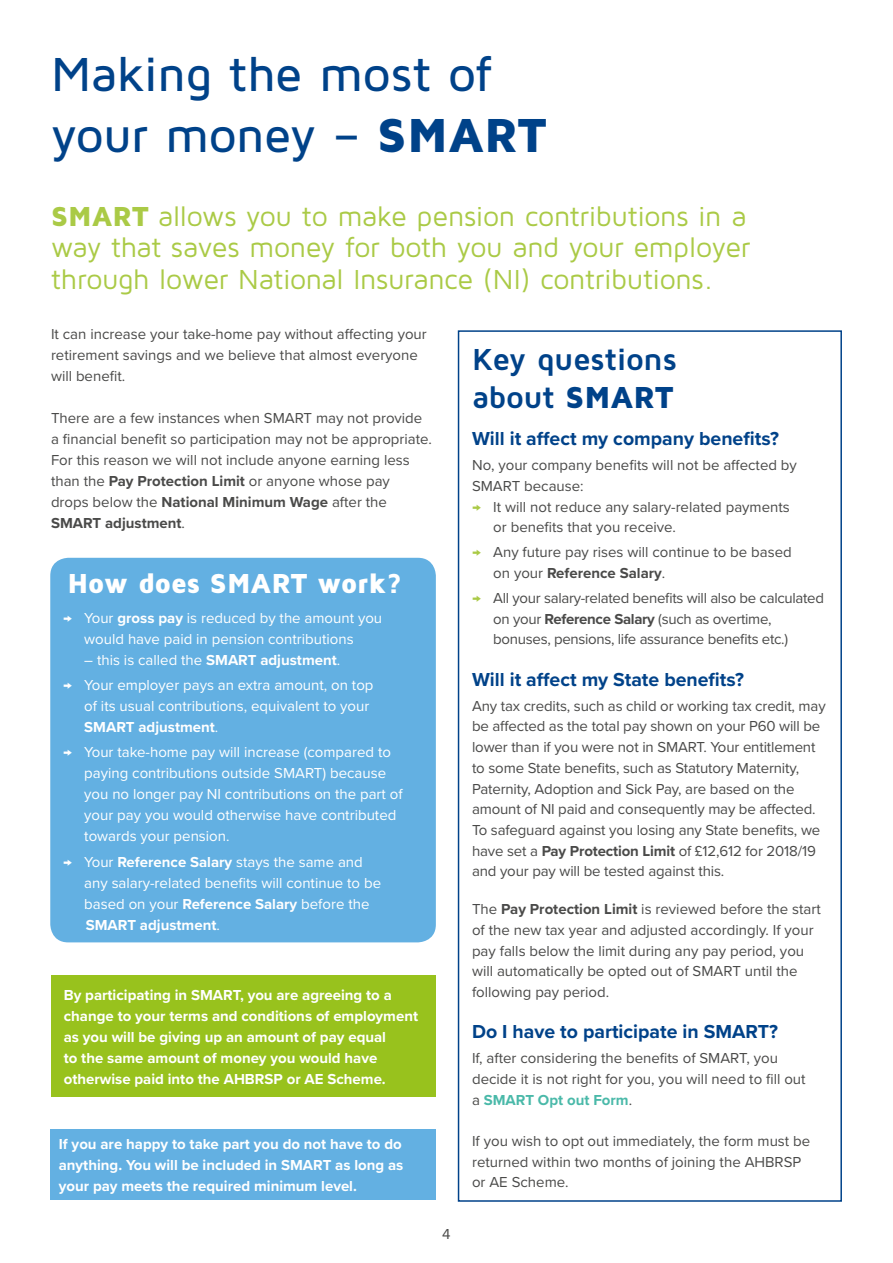
<style>
.page{position:relative;width:893px;height:1263px;background:#fff}
.page>*{position:absolute;margin:0;border:0;box-sizing:border-box;transform-origin:0 0}
.t1{font:500 49.5px/61.5px "Maven Pro";letter-spacing:-.02em;color:#004289}
.t2{font:700 31.5px/37.8px "Maven Pro";letter-spacing:-.015em;color:#004289}
.t3{font:28.5px/31.5px "Maven Pro";letter-spacing:-.015em;color:#aaca46}
.t4{font:900 28.5px "Maven Pro";letter-spacing:-.005em;color:#fff}
.t5{font:700 19.5px "Proxima Nova";color:#004289}
.t6{font:15px/20.7px "Proxima Nova";color:#4a4a49}
.t7{font:15px/21px "Proxima Nova";color:#fff}
.t8{font:700 15px/21px "Proxima Nova";color:#fff;text-align:justify}
.t9{font:15px/20.7px "Proxima Nova";letter-spacing:-.02em;color:#4a4a49}
.s1{font-weight:900}
.s2{font-weight:700}
.s3{color:#aaca46}
.s4{font-weight:700;color:#4ab9a9}
</style>
<div class="page">
<div style="left:50px;top:1129px;width:386px;height:71px;background:#63b0e2"></div>
<div style="left:51px;top:975px;width:385px;height:122px;background:#98c21d"></div>
<div style="left:50px;top:558px;width:386px;height:384px;background:#63b0e2;border-radius:18px"></div>
<div style="left:458px;top:330px;width:384px;height:872px;border:2px solid #004289"></div>
<h1 class="t1" style="left:51px;top:41px;width:497px">Making the most of your money – <span class="s1">SMART</span></h1>
<h3 class="t3" style="left:51px;top:199px;width:701px"><span class="s1">SMART</span> allows you to make pension contributions in a way that saves money for both you and your employer through lower National Insurance (NI) contributions.</h3>
<p class="t6" style="left:51px;top:323px;width:377px">It can increase your take-home pay without affecting your retirement savings and we believe that almost everyone will benefit.</p>
<p class="t6" style="left:51px;top:407px;width:382px">There are a few instances when SMART may not provide a financial benefit so participation may not be appropriate.<br>For this reason we will not include anyone earning less than the <span class="s2">Pay Protection Limit</span> or anyone whose pay<br>drops below the <span class="s2">National Minimum Wage</span> after the <span class="s2">SMART adjustment</span>.</p>
<h3 class="t4" style="left:68px;top:566px;width:336px">How does SMART work?</h3>
<p class="t7" style="left:63px;top:607px;width:321px;text-align:center">→ Your <span class="s2">gross pay</span> is reduced by the amount you would have paid in pension contributions</p>
<p class="t7" style="left:84px;top:649px;width:257px">– this is called the <span class="s2">SMART adjustment</span>.</p>
<p class="t7" style="left:84px;top:674px;width:291px;text-indent:-21px">→ Your employer pays an extra amount, on top of its usual contributions, equivalent to your<br><span class="s2">SMART adjustment</span>.</p>
<p class="t7" style="left:84px;top:741px;width:320px;text-indent:-21px">→ Your take-home pay will increase (compared to paying contributions outside SMART) because you no longer pay NI contributions on the part of your pay you would otherwise have contributed towards your pension.</p>
<p class="t7" style="left:84px;top:850px;width:298px;text-indent:-21px">→ Your <span class="s2">Reference Salary</span> stays the same and any salary-related benefits will continue to be based on your <span class="s2">Reference Salary</span> before the <span class="s2">SMART adjustment</span>.</p>
<p class="t8" style="left:64px;top:984px;width:356px;text-align:left">By participating in SMART, you are agreeing to a change to your terms and conditions of employment as you will be giving up an amount of pay equal<br>to the same amount of money you would have otherwise paid into the AHBRSP or AE Scheme.</p>
<p class="t8" style="left:59px;top:1133px;width:346px">If you are happy to take part you do not have to do anything. You will be included in SMART as long as your pay meets the required minimum level.</p>
<p class="t6" style="left:442px;top:1223px;width:10px">4</p>
<h2 class="t2" style="left:472px;top:339px;width:206px">Key questions about <span class="s1">SMART</span></h2>
<h3 class="t5" style="left:472px;top:424px;width:308px">Will it affect my company benefits?</h3>
<p class="t6" style="left:472px;top:454px;width:326px">No, your company benefits will not be affected by<br>SMART because:</p>
<p class="t6" style="left:493px;top:496px;width:298px;text-indent:-21px"><span class="s3">→</span> It will not reduce any salary-related payments or benefits that you receive.</p>
<p class="t6" style="left:493px;top:541px;width:300px;text-indent:-21px"><span class="s3">→</span> Any future pay rises will continue to be based on your <span class="s2">Reference Salary</span>.</p>
<p class="t9" style="left:493px;top:587px;width:332px;text-indent:-21px"><span class="s3">→</span> All your salary-related benefits will also be calculated on your <span class="s2">Reference Salary</span> (such as overtime, bonuses, pensions, life assurance benefits etc.)</p>
<h3 class="t5" style="left:472px;top:665px;width:274px">Will it affect my State benefits?</h3>
<p class="t6" style="left:472px;top:695px;width:355px">Any tax credits, such as child or working tax credit, may be affected as the total pay shown on your P60 will be lower than if you were not in SMART. Your entitlement to some State benefits, such as Statutory Maternity, Paternity, Adoption and Sick Pay, are based on the amount of NI paid and consequently may be affected.<br>To safeguard against you losing any State benefits, we have set a <span class="s2">Pay Protection Limit</span> of £12,612 for 2018/19 and your pay will be tested against this.</p>
<p class="t6" style="left:472px;top:898px;width:350px">The <span class="s2">Pay Protection Limit</span> is reviewed before the start of the new tax year and adjusted accordingly. If your pay falls below the limit during any pay period, you will automatically be opted out of SMART until the following pay period.</p>
<h3 class="t5" style="left:472px;top:1017px;width:308px">Do I have to participate in SMART?</h3>
<p class="t6" style="left:472px;top:1047px;width:335px">If, after considering the benefits of SMART, you decide it is not right for you, you will need to fill out a <span class="s4">SMART Opt out Form</span>.</p>
<p class="t6" style="left:472px;top:1130px;width:340px">If you wish to opt out immediately, the form must be returned within two months of joining the AHBRSP or AE Scheme.</p>
</div>
